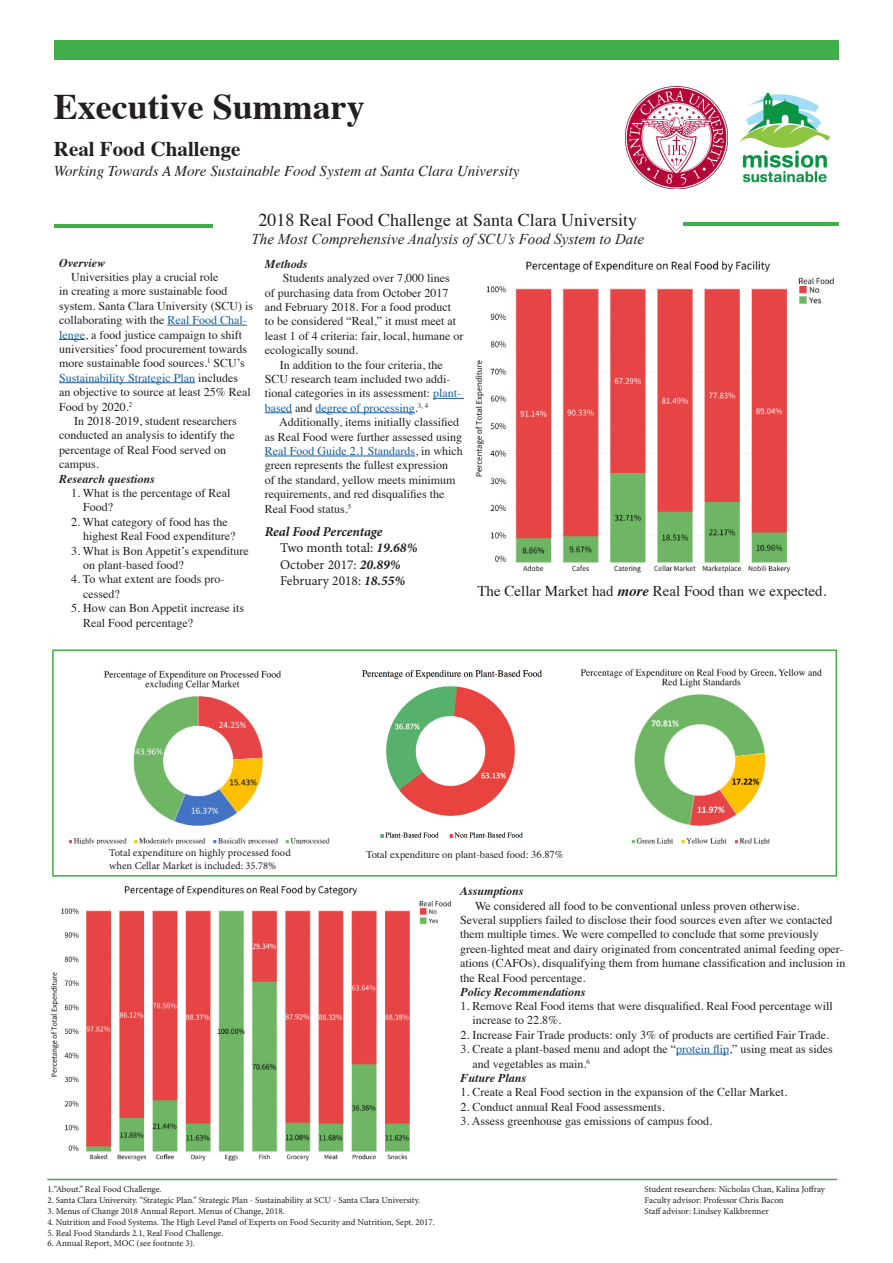
<style>
.page{position:relative;width:893px;height:1263px;background:#fff}
.page>*{position:absolute;margin:0;border:0;box-sizing:border-box;transform-origin:0 0}
.t1{font:700 36px "Times";color:#231f20}
.t2{font:700 21px "Times";color:#231f20}
.t3{font:18px "Times";color:#231f20}
.t4{font:italic 15px "Times";color:#231f20}
.t5{font:italic 15px "Times New Roman";color:#231f20}
.t6{font:15px "Times";color:#231f20}
.t7{font:13.5px "Minion Pro";color:#231f20}
.t8{font:italic 700 13.5px "Minion Pro";letter-spacing:-.005em;color:#231f20}
.t9{font:12px/14.4px "Times";color:#231f20}
.t10{font:italic 700 12px "Times";color:#231f20}
.t11{font:10.5px/12.6px "Minion Pro";color:#231f20}
.t12{font:10.5px "Times";color:#231f20}
.t13{font:9px "Minion Pro";color:#231f20}
.s1{color:#175d9e}
.s2{font-weight:700;font-style:italic}
</style>
<div class="page">
<div style="left:54px;top:40px;width:785px;height:20px;background:#40ae49"></div>
<svg style="left:54px;top:224px;width:158px;height:3px"></svg>
<hr style="left:167px;top:325px;width:80px;height:1px;background:#175d9e">
<svg style="left:59px;top:339px;width:26px;height:1px"></svg>
<hr style="left:59px;top:382px;width:136px;height:1px;background:#175d9e">
<hr style="left:433px;top:398px;width:31px;height:1px;background:#175d9e">
<svg style="left:265px;top:412px;width:27px;height:1px"></svg>
<hr style="left:315px;top:412px;width:100px;height:1px;background:#175d9e">
<hr style="left:265px;top:456px;width:150px;height:1px;background:#175d9e">
<svg style="left:683px;top:223px;width:156px;height:3px"></svg>
<img style="left:740px;top:92px;width:92px;height:91px">
<img style="left:625px;top:86px;width:103px;height:102px">
<div style="left:52px;top:649px;width:785px;height:228px;border:2px solid #40ae49"></div>
<hr style="left:47px;top:1179px;width:790px;height:1px;background:#40ae49">
<img style="left:50px;top:885px;width:401px;height:275px">
<img style="left:580px;top:668px;width:242px;height:176px">
<hr style="left:676px;top:1054px;width:53px;height:1px;background:#175d9e">
<img style="left:475px;top:261px;width:359px;height:311px">
<img style="left:68px;top:670px;width:262px;height:174px">
<img style="left:362px;top:670px;width:180px;height:168px">
<hr style="left:345px;top:842px;width:253px;height:4px;background:#fff">
<p class="t1" style="left:54px;top:72px;width:312px">Executive Summary</p>
<p class="t2" style="left:54px;top:129px;width:188px">Real Food Challenge</p>
<p class="t4" style="left:54px;top:158px;width:467px">Working Towards A More Sustainable Food System at Santa Clara University</p>
<p class="t3" style="left:259px;top:203px;width:380px">2018 Real Food Challenge at Santa Clara University</p>
<p class="t5" style="left:252px;top:228px;width:394px">The Most Comprehensive Analysis of SCU’s Food System to Date</p>
<p class="t10" style="left:59px;top:251px;width:47px">Overview</p>
<p class="t9" style="left:59px;top:269px;width:195px;text-indent:12px">Universities play a crucial role<br>in creating a more sustainable food system. Santa Clara University (SCU) is collaborating with the <span class="s1">Real Food Chal&shy;lenge</span>, a food justice campaign to shift universities’ food procurement towards more sustainable food sources.<sup>1</sup> SCU’s <span class="s1">Sustainability Strategic Plan</span> includes<br>an objective to source at least 25% Real Food by 2020.<sup>2</sup></p>
<p class="t9" style="left:59px;top:413px;width:179px;text-indent:15px">In 2018-2019, student researchers conducted an analysis to identify the percentage of Real Food served on campus.</p>
<p class="t10" style="left:59px;top:467px;width:97px">Research questions</p>
<p class="t9" style="left:71px;top:485px;width:161px">1. What is the percentage of Real</p>
<p class="t9" style="left:83px;top:499px;width:31px">Food?</p>
<p class="t9" style="left:71px;top:514px;width:158px">2. What category of food has the</p>
<p class="t9" style="left:83px;top:528px;width:154px">highest Real Food expenditure?</p>
<p class="t9" style="left:71px;top:542px;width:179px">3. What is Bon Appetit’s expenditure</p>
<p class="t9" style="left:83px;top:557px;width:102px">on plant-based food?</p>
<p class="t9" style="left:71px;top:571px;width:155px">4. To what extent are foods pro-</p>
<p class="t9" style="left:83px;top:586px;width:38px">cessed?</p>
<p class="t9" style="left:71px;top:600px;width:174px">5. How can Bon Appetit increase its</p>
<p class="t9" style="left:83px;top:614px;width:111px">Real Food percentage?</p>
<p class="t10" style="left:265px;top:253px;width:44px">Methods</p>
<p class="t9" style="left:265px;top:270px;width:200px;text-indent:18px">Students analyzed over 7,000 lines<br>of purchasing data from October 2017 and February 2018. For a food product<br>to be considered “Real,” it must meet at least 1 of 4 criteria: fair, local, humane or ecologically sound.</p>
<p class="t9" style="left:265px;top:356px;width:198px;text-indent:15px">In addition to the four criteria, the SCU research team included two addi&shy;tional categories in its assessment: <span class="s1">plant&shy;based</span> and <span class="s1">degree of processing</span>.<sup>3,</sup> <sup>4</sup></p>
<p class="t9" style="left:265px;top:414px;width:199px;text-indent:14px">Additionally, items initially classified as Real Food were further assessed using <span class="s1">Real Food Guide 2.1 Standards</span>, in which green represents the fullest expression<br>of the standard, yellow meets minimum requirements, and red disqualifies the Real Food status.<sup>5</sup></p>
<p class="t8" style="left:265px;top:522px;width:119px">Real Food Percentage</p>
<p class="t7" style="left:280px;top:539px;width:139px">Two month total: <span class="s2">19.68%</span></p>
<p class="t7" style="left:280px;top:555px;width:122px">October 2017: <span class="s2">20.89%</span></p>
<p class="t7" style="left:280px;top:571px;width:127px">February 2018: <span class="s2">18.55%</span></p>
<p class="t6" style="left:477px;top:577px;width:351px">The Cellar Market had <span class="s2">more</span> Real Food than we expected.</p>
<p class="t11" style="left:109px;top:847px;width:183px">Total expenditure on highly processed food when Cellar Market is included: 35.78%</p>
<p class="t12" style="left:366px;top:844px;width:199px">Total expenditure on plant-based food: 36.87%</p>
<p class="t10" style="left:460px;top:880px;width:65px">Assumptions</p>
<p class="t9" style="left:460px;top:897px;width:387px;text-indent:15px">We considered all food to be conventional unless proven otherwise.<br>Several suppliers failed to disclose their food sources even after we contacted them multiple times. We were compelled to conclude that some previously green-lighted meat and dairy originated from concentrated animal feeding oper&shy;ations (CAFOs), disqualifying them from humane classification and inclusion in the Real Food percentage.</p>
<p class="t10" style="left:460px;top:980px;width:127px">Policy Recommendations</p>
<p class="t9" style="left:460px;top:998px;width:374px">1. Remove Real Food items that were disqualified. Real Food percentage will</p>
<p class="t9" style="left:472px;top:1012px;width:90px">increase to 22.8%.</p>
<p class="t9" style="left:460px;top:1026px;width:370px">2. Increase Fair Trade products: only 3% of products are certified Fair Trade.</p>
<p class="t9" style="left:460px;top:1041px;width:374px">3. Create a plant-based menu and adopt the “<span class="s1">protein flip</span>,” using meat as sides</p>
<p class="t9" style="left:472px;top:1055px;width:119px">and vegetables as main.<sup>6</sup></p>
<p class="t10" style="left:460px;top:1066px;width:67px">Future Plans</p>
<p class="t9" style="left:460px;top:1084px;width:328px">1. Create a Real Food section in the expansion of the Cellar Market.</p>
<p class="t9" style="left:460px;top:1098px;width:206px">2. Conduct annual Real Food assessments.</p>
<p class="t9" style="left:460px;top:1113px;width:253px">3. Assess greenhouse gas emissions of campus food.</p>
<p class="t13" style="left:47px;top:1183px;width:116px">1.“About.” Real Food Challenge.</p>
<p class="t13" style="left:47px;top:1194px;width:374px">2. Santa Clara University. “Strategic Plan.” Strategic Plan - Sustainability at SCU - Santa Clara University.</p>
<p class="t13" style="left:47px;top:1205px;width:239px">3. Menus of Change 2018 Annual Report. Menus of Change, 2018.</p>
<p class="t13" style="left:47px;top:1216px;width:389px">4. Nutrition and Food Systems. The High Level Panel of Experts on Food Security and Nutrition, Sept. 2017.</p>
<p class="t13" style="left:47px;top:1227px;width:177px">5. Real Food Standards 2.1, Real Food Challenge.</p>
<p class="t13" style="left:47px;top:1237px;width:149px">6. Annual Report, MOC (see footnote 3).</p>
<p class="t13" style="left:645px;top:1183px;width:182px">Student researchers: Nicholas Chan, Kalina Joffray</p>
<p class="t13" style="left:645px;top:1194px;width:141px">Faculty advisor: Professor Chris Bacon</p>
<p class="t13" style="left:645px;top:1205px;width:126px">Staff advisor: Lindsey Kalkbrenner</p>
</div>
